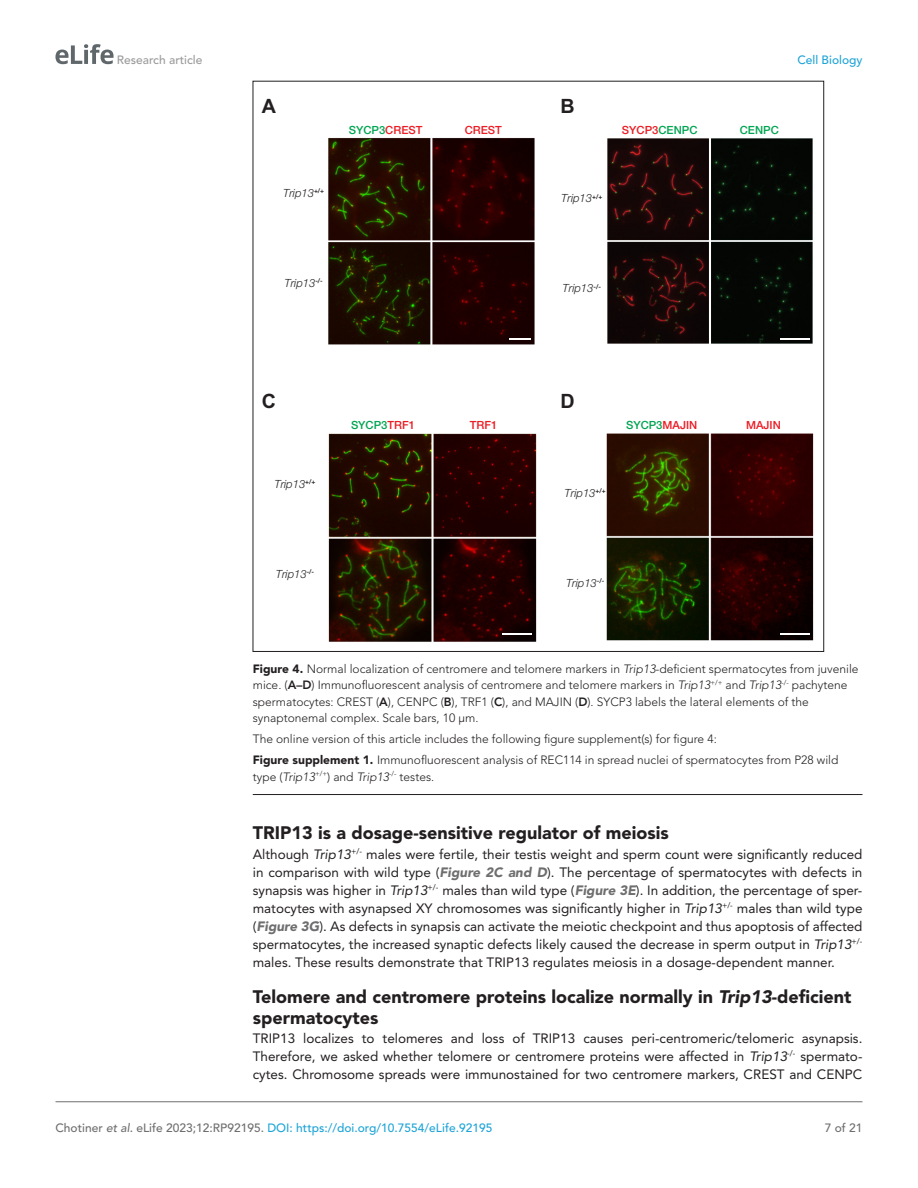
<style>
.page{position:relative;width:918px;height:1188px;background:#fff}
.page>*{position:absolute;margin:0;border:0;box-sizing:border-box;transform-origin:0 0}
.t1{font:700 19.65px "Arial";color:#231f20}
.t2{font:900 18px/21px "Avenir LT Std";color:#231f20}
.t3{font:13.5px/18px "Avenir LT Std";color:#231f20;text-align:justify}
.t4{font:300 12px/16.5px "Avenir LT Std";color:#231f20}
.t5{font:500 12px "Avenir LT Std";color:#1ea4d7}
.t6{font:500 12px "Avenir LT Std";color:#9a9a9a}
.t7{font:500 12px "Avenir LT Std";color:#6e6e70}
.t8{font:italic 11.25px "Helvetica Neue";color:#231f20}
.t9{font:500 11.25px "Helvetica Neue";color:#00a551}
.t10{font:500 11.25px "Helvetica Neue";color:#ec1c24}
.s1{color:#ec1c24}
.s2{color:#00a551}
.s3{font-weight:900}
.s4{font-style:italic}
.s5{font-weight:800}
.s6{font-weight:900;font-style:italic;color:#6e6e70}
.s7{color:#6e6e70}
.s8{font-style:italic;color:#6e6e70}
</style>
<div class="page">
<svg style="left:55px;top:44px;width:59px;height:20px"></svg>
<hr style="left:56px;top:1101px;width:806px;height:1px;background:#6e6e70">
<hr style="left:253px;top:794px;width:610px;height:1px;background:#231f20">
<img style="left:606px;top:433px;width:208px;height:208px">
<img style="left:328px;top:433px;width:209px;height:209px">
<img style="left:328px;top:138px;width:207px;height:207px">
<svg style="left:509px;top:339px;width:21px;height:1px"></svg>
<hr style="left:780px;top:633px;width:30px;height:2px;background:#fff">
<hr style="left:503px;top:633px;width:29px;height:2px;background:#fff">
<img style="left:607px;top:138px;width:206px;height:206px">
<hr style="left:780px;top:339px;width:30px;height:1px;background:#fff">
<p class="t6" style="left:117px;top:53px;width:87px">Research article</p>
<p class="t5" style="left:797px;top:53px;width:67px">Cell Biology</p>
<h1 class="t1" style="left:262px;top:92px;width:16px">A</h1>
<h1 class="t1" style="left:560px;top:92px;width:16px">B</h1>
<p class="t9" style="left:349px;top:123px;width:75px">SYCP3<span class="s1">CREST</span></p>
<p class="t10" style="left:465px;top:123px;width:39px">CREST</p>
<p class="t10" style="left:622px;top:123px;width:77px">SYCP3<span class="s2">CENPC</span></p>
<p class="t9" style="left:740px;top:123px;width:41px">CENPC</p>
<p class="t8" style="left:283px;top:186px;width:43px">Trip13<sup>+/+</sup></p>
<p class="t8" style="left:561px;top:192px;width:43px">Trip13<sup>+/+</sup></p>
<p class="t8" style="left:285px;top:276px;width:40px">Trip13<sup>-/-</sup></p>
<p class="t8" style="left:563px;top:282px;width:40px">Trip13<sup>-/-</sup></p>
<h1 class="t1" style="left:262px;top:387px;width:16px">C</h1>
<h1 class="t1" style="left:560px;top:387px;width:16px">D</h1>
<p class="t8" style="left:274px;top:477px;width:43px">Trip13<sup>+/+</sup></p>
<p class="t8" style="left:276px;top:567px;width:40px">Trip13<sup>-/-</sup></p>
<p class="t9" style="left:351px;top:418px;width:66px">SYCP3<span class="s1">TRF1</span></p>
<p class="t10" style="left:470px;top:418px;width:29px">TRF1</p>
<p class="t9" style="left:626px;top:418px;width:73px">SYCP3<span class="s1">MAJIN</span></p>
<p class="t10" style="left:746px;top:418px;width:36px">MAJIN</p>
<p class="t8" style="left:565px;top:486px;width:43px">Trip13<sup>+/+</sup></p>
<p class="t8" style="left:566px;top:576px;width:40px">Trip13<sup>-/-</sup></p>
<p class="t4" style="left:253px;top:660px;width:607px"><span class="s3">Figure 4.</span> Normal localization of centromere and telomere markers in <span class="s4">Trip13</span>-deficient spermatocytes from juvenile mice. (<span class="s5">A–D</span>) Immunofluorescent analysis of centromere and telomere markers in <span class="s4">Trip13</span><sup>+/+</sup> and <span class="s4">Trip13</span><sup>-/-</sup> pachytene spermatocytes: CREST (<span class="s5">A</span>), CENPC (<span class="s5">B</span>), TRF1 (<span class="s5">C</span>), and MAJIN (<span class="s5">D</span>). SYCP3 labels the lateral elements of the synaptonemal complex. Scale bars, 10 µm.</p>
<p class="t4" style="left:253px;top:729px;width:587px;line-height:21px">The online version of this article includes the following figure supplement(s) for figure 4:<br><span class="s3">Figure supplement 1.</span> Immunofluorescent analysis of REC114 in spread nuclei of spermatocytes from P28 wild</p>
<p class="t4" style="left:253px;top:768px;width:183px">type (<span class="s4">Trip13</span><sup>+/+</sup>) and <span class="s4">Trip13</span><sup>-/-</sup> testes.</p>
<h2 class="t2" style="left:253px;top:822px;width:417px">TRIP13 is a dosage-sensitive regulator of meiosis</h2>
<p class="t3" style="left:253px;top:845px;width:611px">Although <span class="s4">Trip13</span><sup>+/-</sup> males were fertile, their testis weight and sperm count were significantly reduced in comparison with wild type (<span class="s6">Figure 2C and D</span>). The percentage of spermatocytes with defects in synapsis was higher in <span class="s4">Trip13</span><sup>+/-</sup> males than wild type (<span class="s6">Figure 3E</span>). In addition, the percentage of sper&shy;matocytes with asynapsed XY chromosomes was significantly higher in <span class="s4">Trip13</span><sup>+/-</sup> males than wild type (<span class="s6">Figure 3G</span>). As defects in synapsis can activate the meiotic checkpoint and thus apoptosis of affected spermatocytes, the increased synaptic defects likely caused the decrease in sperm output in <span class="s4">Trip13</span><sup>+/- </sup>males. These results demonstrate that TRIP13 regulates meiosis in a dosage-dependent manner.</p>
<h2 class="t2" style="left:253px;top:986px;width:600px">Telomere and centromere proteins localize normally in <span class="s4">Trip13</span>-deficient spermatocytes</h2>
<p class="t3" style="left:253px;top:1030px;width:611px">TRIP13 localizes to telomeres and loss of TRIP13 causes peri-centromeric/telomeric asynapsis.<br>Therefore, we asked whether telomere or centromere proteins were affected in <span class="s4">Trip13</span><sup>-/-</sup> spermato&shy;cytes. Chromosome spreads were immunostained for two centromere markers, CREST and CENPC</p>
<p class="t5" style="left:56px;top:1121px;width:438px"><span class="s7">Chotiner</span> <span class="s8">et al</span><span class="s7">. eLife 2023;12:RP92195.</span> DOI: https://doi.org/10.7554/eLife.92195</p>
<p class="t7" style="left:825px;top:1121px;width:39px">7 of 21</p>
</div>
